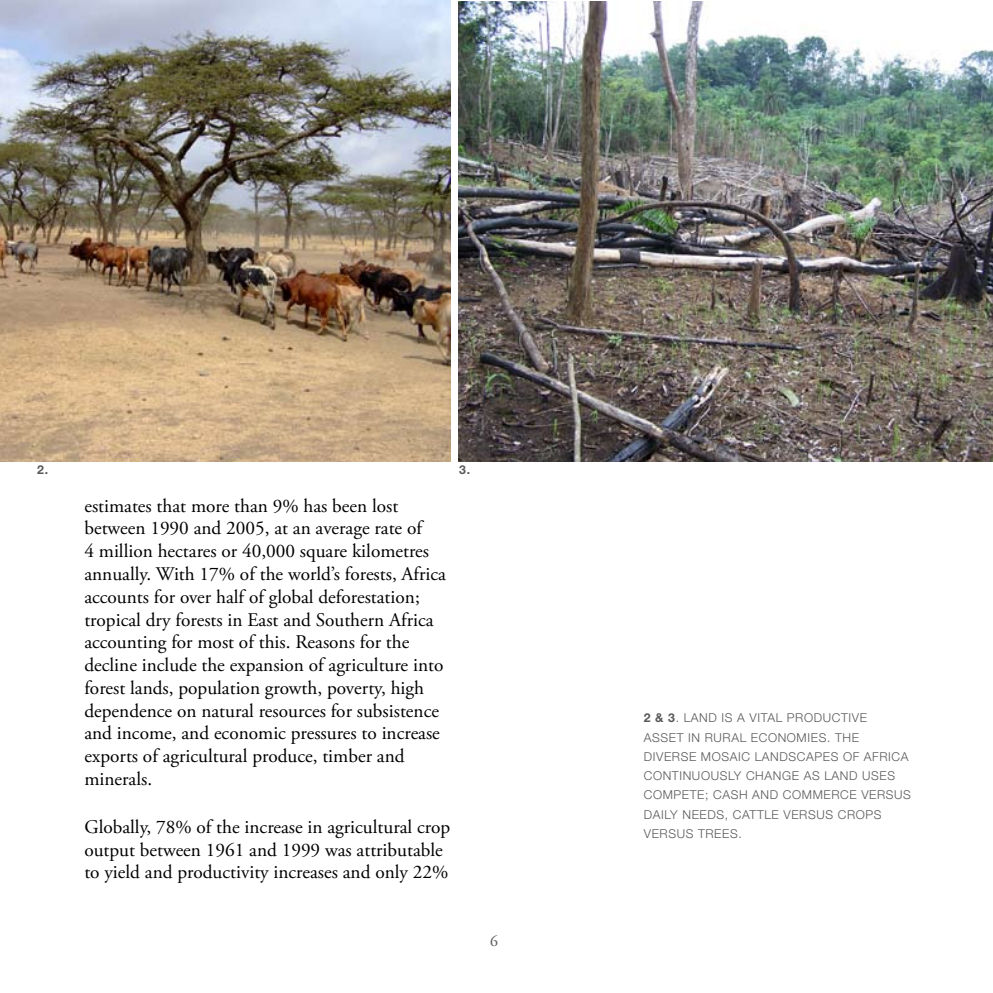
<style>
.page{position:relative;width:993px;height:993px;background:#fff}
.page>*{position:absolute;margin:0;border:0;box-sizing:border-box;transform-origin:0 0}
.t1{font:19.25px/22.8px "Adobe Garamond Pro";color:#000}
.t2{font:15.75px "Adobe Garamond Pro";color:#58595b}
.t3{font:300 12.25px/19.2px "Helvetica Neue LT Std";letter-spacing:.05em;color:#58595b}
.t4{font:700 12.25px "Helvetica Neue LT Std";color:#58595b}
.s1{font-weight:700}
</style>
<div class="page">
<img style="left:458px;top:1px;width:534px;height:460px">
<img style="left:0;top:0;width:450px;height:461px">
<p class="t4" style="left:37px;top:462px;width:12px">2.</p>
<p class="t4" style="left:459px;top:462px;width:12px">3.</p>
<p class="t1" style="left:84px;top:494px;width:363px">estimates that more than 9% has been lost between 1990 and 2005, at an average rate of<br>4 million hectares or 40,000 square kilometres annually. With 17% of the world’s forests, Africa accounts for over half of global deforestation; tropical dry forests in East and Southern Africa accounting for most of this. Reasons for the decline include the expansion of agriculture into forest lands, population growth, poverty, high dependence on natural resources for subsistence and income, and economic pressures to increase exports of agricultural produce, timber and minerals.</p>
<p class="t1" style="left:84px;top:815px;width:367px">Globally, 78% of the increase in agricultural crop output between 1961 and 1999 was attributable to yield and productivity increases and only 22%</p>
<p class="t2" style="left:490px;top:931px;width:9px">6</p>
<p class="t3" style="left:643px;top:707px;width:212px"><span class="s1">2 &amp; 3</span>. LAND IS A VITAL PRO DUCTIVE<br>ASSE</p>
<p class="t3" style="left:676px;top:727px;width:38px">T IN RUR</p>
<p class="t3" style="left:731px;top:727px;width:29px">AL ECO</p>
<p class="t3" style="left:777px;top:727px;width:18px">NOMIES</p>
<p class="t3" style="left:826px;top:727px;width:32px">. THE</p>
<p class="t3" style="left:643px;top:746px;width:18px">DIVERSE</p>
<p class="t3" style="left:700px;top:746px;width:10px">MOS</p>
<p class="t3" style="left:729px;top:746px;width:143px">AIC LANDSCAPES OF AFRIC</p>
<p class="t3" style="left:900px;top:746px;width:9px">A</p>
<p class="t3" style="left:643px;top:765px;width:58px">CONTINUOUS</p>
<p class="t3" style="left:727px;top:765px;width:143px">LY C HANGE AS LAND USES</p>
<p class="t3" style="left:643px;top:784px;width:11px">COM</p>
<p class="t3" style="left:673px;top:784px;width:120px">PETE; CASH AND COMMERCE</p>
<p class="t3" style="left:861px;top:784px;width:10px">VERSUS</p>
<p class="t3" style="left:643px;top:804px;width:149px">DAILY NEEDS, CATTLE VERSUS</p>
<p class="t3" style="left:837px;top:804px;width:10px">CRO</p>
<p class="t3" style="left:865px;top:804px;width:16px">PS</p>
<p class="t3" style="left:643px;top:823px;width:10px">VERSUS</p>
<p class="t3" style="left:697px;top:823px;width:17px">TREES</p>
<p class="t3" style="left:738px;top:823px;width:5px">.</p>
</div>
